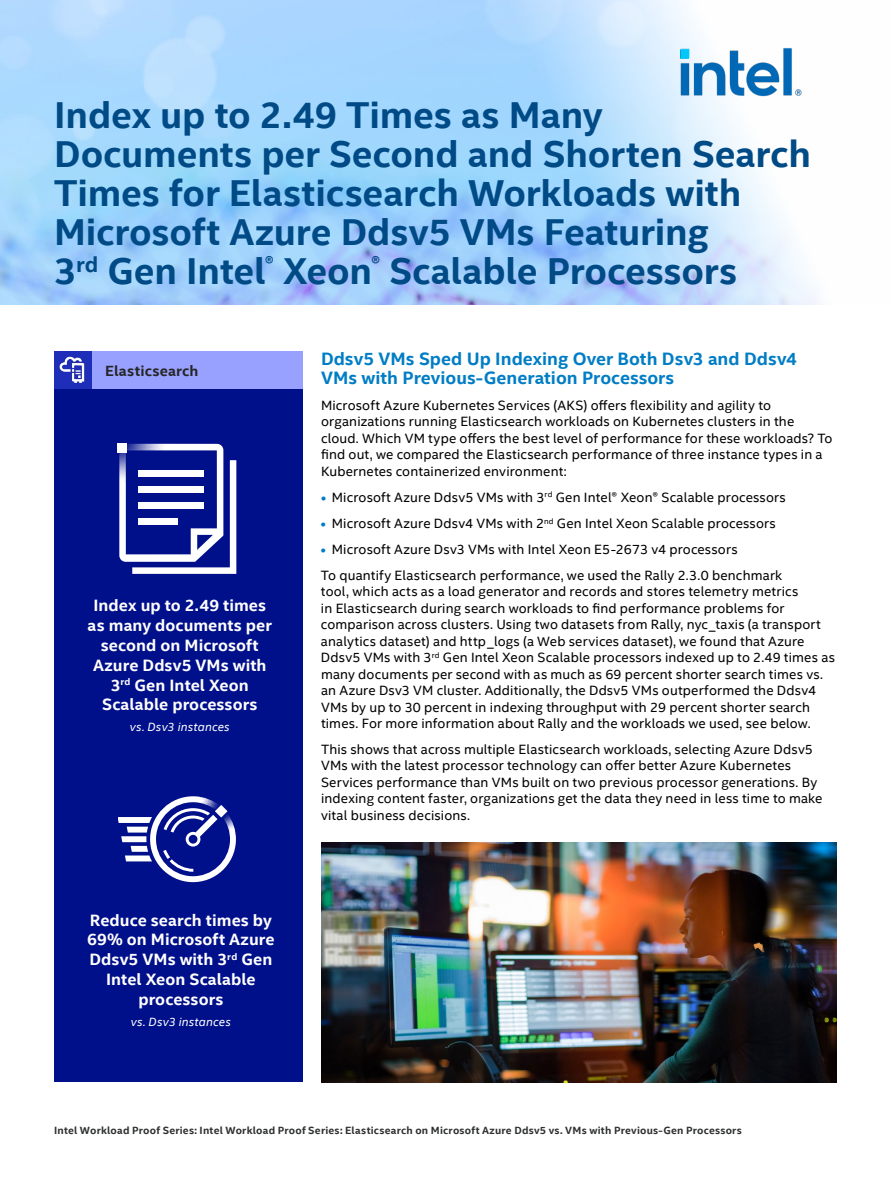
<style>
.page{position:relative;width:891px;height:1188px;background:#fff}
.page>*{position:absolute;margin:0;border:0;box-sizing:border-box;transform-origin:0 0}
.t1{font:700 37.5px/39px "Intel Clear";letter-spacing:-.005em;color:#004a86}
.t2{font:700 18px/19.5px "Intel Clear";color:#007dc5}
.t3{font:700 16.5px/19.8px "Intel Clear";letter-spacing:.005em;color:#fff;text-align:center}
.t4{font:700 14.85px "Intel Clear";letter-spacing:.015em;color:#262626}
.t5{font:13.5px/16.5px "Intel Clear";letter-spacing:.01em;color:#000}
.t6{font:italic 12px "Intel Clear";letter-spacing:.015em;color:#fff}
.t7{font:700 10.5px "Intel Clear";letter-spacing:.02em;color:#2e2f2f}
.s1{font-weight:700;color:#007dc5}
</style>
<div class="page">
<img style="left:0;top:0;width:818px;height:305px">
<div style="left:54px;top:389px;width:249px;height:693px;background:#000f8a"></div>
<div style="left:92px;top:351px;width:211px;height:38px;background:#98a1ff"></div>
<div style="left:54px;top:351px;width:38px;height:38px;background:#1e2eb8"></div>
<img style="left:59px;top:356px;width:26px;height:27px">
<img style="left:321px;top:842px;width:516px;height:240px">
<svg style="left:119px;top:796px;width:117px;height:87px"></svg>
<svg style="left:119px;top:444px;width:117px;height:130px"></svg>
<div style="left:118px;top:443px;width:9px;height:10px;background:#fff"></div>
<div style="left:138px;top:486px;width:66px;height:7px;background:#fff"></div>
<div style="left:138px;top:502px;width:66px;height:7px;background:#fff"></div>
<div style="left:138px;top:470px;width:66px;height:6px;background:#fff"></div>
<div style="left:138px;top:519px;width:40px;height:6px;background:#fff"></div>
<img style="left:680px;top:48px;width:122px;height:49px">
<h1 class="t1" style="left:54px;top:96px;width:759px">Index up to 2.49 Times as Many<br>Documents per Second and Shorten Search Times for Elasticsearch Workloads with Microsoft Azure Ddsv5 VMs Featuring<br>3<sup>rd</sup> Gen Intel<sup>®</sup> Xeon<sup>®</sup> Scalable Processors</h1>
<p class="t4" style="left:105px;top:361px;width:95px">Elasticsearch</p>
<p class="t3" style="left:88px;top:596px;width:186px">Index up to 2.49 times as many documents per second on Microsoft<br>Azure Ddsv5 VMs with<br>3<sup>rd</sup> Gen Intel Xeon<br>Scalable processors</p>
<p class="t6" style="left:130px;top:720px;width:101px">vs. Dsv3 instances</p>
<p class="t3" style="left:87px;top:910px;width:189px">Reduce search times by<br>69% on Microsoft Azure<br>Ddsv5 VMs with 3<sup>rd</sup> Gen<br>Intel Xeon Scalable processors</p>
<p class="t6" style="left:131px;top:1014px;width:101px">vs. Dsv3 instances</p>
<h2 class="t2" style="left:321px;top:349px;width:477px">Ddsv5 VMs Sped Up Indexing Over Both Dsv3 and Ddsv4<br>VMs with Previous-Generation Processors</h2>
<p class="t5" style="left:321px;top:397px;width:513px">Microsoft Azure Kubernetes Services (AKS) offers flexibility and agility to organizations running Elasticsearch workloads on Kubernetes clusters in the cloud. Which VM type offers the best level of performance for these workloads? To find out, we compared the Elasticsearch performance of three instance types in a Kubernetes containerized environment:</p>
<p class="t5" style="left:321px;top:489px;width:466px"><span class="s1">•</span> Microsoft Azure Ddsv5 VMs with 3<sup>rd</sup> Gen Intel® Xeon® Scalable processors</p>
<p class="t5" style="left:321px;top:515px;width:456px"><span class="s1">•</span> Microsoft Azure Ddsv4 VMs with 2<sup>nd</sup> Gen Intel Xeon Scalable processors</p>
<p class="t5" style="left:321px;top:537px;width:463px;line-height:25.3px"><span class="s1">•</span> Microsoft Azure Dsv3 VMs with Intel Xeon E5-2673 v4 processors<br>To quantify Elasticsearch performance, we used the Rally 2.3.0 benchmark</p>
<p class="t5" style="left:321px;top:583px;width:516px">tool, which acts as a load generator and records and stores telemetry metrics<br>in Elasticsearch during search workloads to find performance problems for comparison across clusters. Using two datasets from Rally, nyc_taxis (a transport analytics dataset) and http_logs (a Web services dataset), we found that Azure Ddsv5 VMs with 3<sup>rd</sup> Gen Intel Xeon Scalable processors indexed up to 2.49 times as many documents per second with as much as 69 percent shorter search times vs. an Azure Dsv3 VM cluster. Additionally, the Ddsv5 VMs outperformed the Ddsv4<br>VMs by up to 30 percent in indexing throughput with 29 percent shorter search times. For more information about Rally and the workloads we used, see below.</p>
<p class="t5" style="left:321px;top:741px;width:503px">This shows that across multiple Elasticsearch workloads, selecting Azure Ddsv5<br>VMs with the latest processor technology can offer better Azure Kubernetes Services performance than VMs built on two previous processor generations. By indexing content faster, organizations get the data they need in less time to make vital business decisions.</p>
<p class="t7" style="left:54px;top:1124px;width:689px">Intel Workload Proof Series: Intel Workload Proof Series: Elasticsearch on Microsoft Azure Ddsv5 vs. VMs with Previous-Gen Processors</p>
</div>
